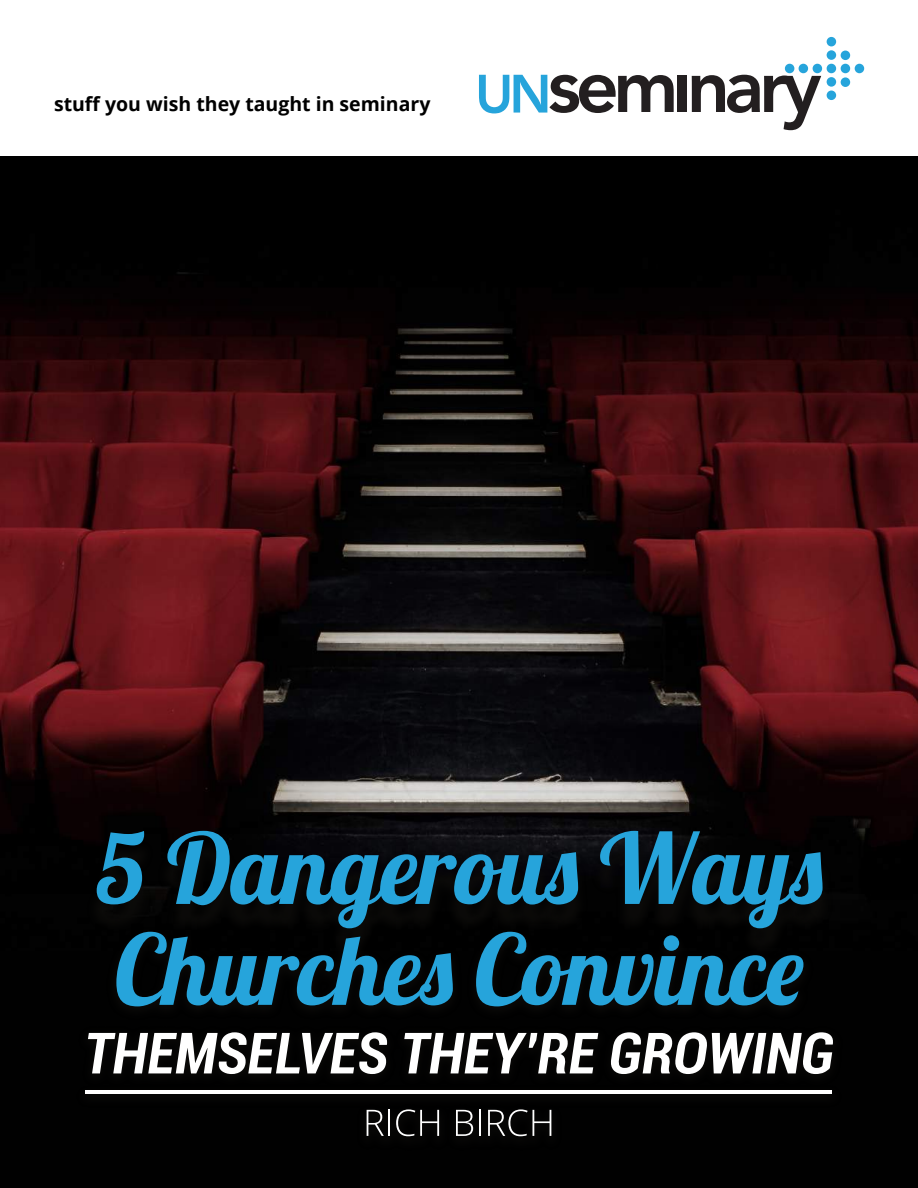
<style>
.page{position:relative;width:918px;height:1188px;background:#fff}
.page>*{position:absolute;margin:0;border:0;box-sizing:border-box;transform-origin:0 0}
.t1{font:97.5px/100.9px "Lobster 1.4";color:#26a4db}
.t2{font:italic 700 condensed 57px "Roboto";color:#fff}
.t3{font:700 19.5px "Open Sans";color:#000}
</style>
<div class="page">
<div style="left:0;top:946px;width:918px;height:242px;background:#010101"></div>
<img style="left:0;top:156px;width:918px;height:790px">
<div style="left:785px;top:64px;width:9px;height:9px;background:#26a4db;border-radius:50%"></div>
<div style="left:841px;top:64px;width:9px;height:9px;background:#26a4db;border-radius:50%"></div>
<div style="left:813px;top:64px;width:9px;height:9px;background:#26a4db;border-radius:50%"></div>
<div style="left:799px;top:64px;width:9px;height:9px;background:#26a4db;border-radius:50%"></div>
<div style="left:855px;top:64px;width:9px;height:9px;background:#26a4db;border-radius:50%"></div>
<div style="left:841px;top:77px;width:9px;height:10px;background:#26a4db;border-radius:50%"></div>
<div style="left:841px;top:51px;width:9px;height:9px;background:#26a4db;border-radius:50%"></div>
<div style="left:827px;top:64px;width:9px;height:9px;background:#26a4db;border-radius:50%"></div>
<div style="left:827px;top:91px;width:9px;height:9px;background:#26a4db;border-radius:50%"></div>
<div style="left:827px;top:77px;width:9px;height:10px;background:#26a4db;border-radius:50%"></div>
<div style="left:827px;top:37px;width:9px;height:9px;background:#26a4db;border-radius:50%"></div>
<div style="left:827px;top:50px;width:9px;height:10px;background:#26a4db;border-radius:50%"></div>
<svg style="left:479px;top:75px;width:195px;height:38px"></svg>
<div style="left:678px;top:76px;width:9px;height:36px;background:#231f20"></div>
<svg style="left:692px;top:75px;width:129px;height:55px"></svg>
<img style="left:29px;top:783px;width:861px;height:354px">
<p class="t3" style="left:54px;top:90px;width:378px">stuff you wish they taught in seminary</p>
<h1 class="t1" style="left:95px;top:817px;width:729px">5 Dangerous Ways<br>Churches Convince</h1>
<h2 class="t2" style="left:84px;top:1013px;width:751px">THEMSELVES THEY’RE GROWING</h2>
</div>
